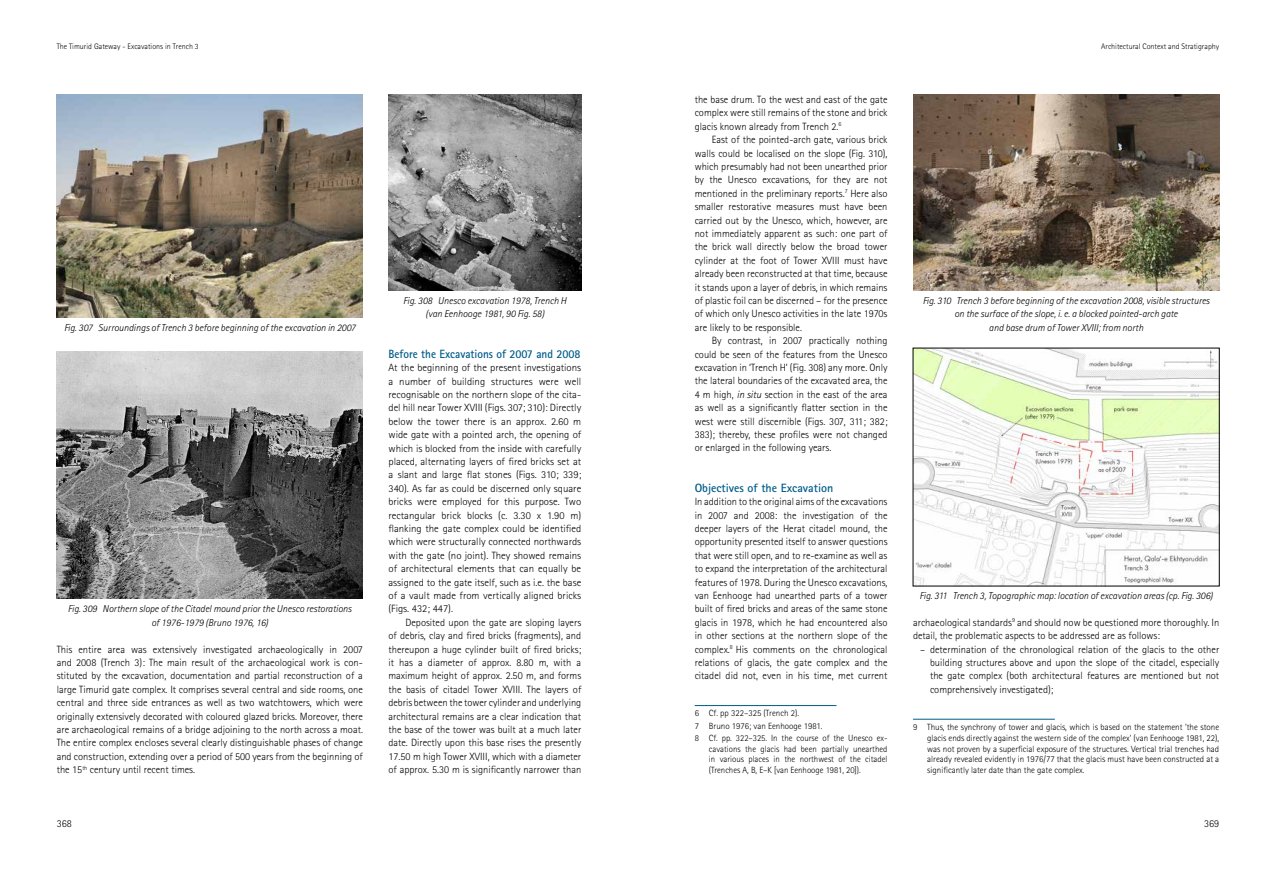
<style>
.page{position:relative;width:1276px;height:879px;background:#fff}
.page>*{position:absolute;margin:0;border:0;box-sizing:border-box;transform-origin:0 0}
.t1{font:700 12px "Rotis Sans Serif Std";color:#005c89;scale:.94 1}
.t2{font:700 12px "Rotis Sans Serif Std";color:#005c89}
.t3{font:300 10.5px/13.4px "Rotis Sans Serif Std";color:#000;text-align:justify}
.t4{font:italic 300 10px/13.4px "Rotis Sans Serif Std";color:#000;text-align:center}
.t5{font:300 9px/10.8px "Rotis Sans Serif Std";color:#000;text-align:justify}
.t6{font:300 8px "Rotis Sans Serif Std";color:#000}
.s1{font-style:italic}
</style>
<div class="page">
<hr style="left:913px;top:719px;width:141px;height:1px;background:#005c89">
<hr style="left:694px;top:705px;width:142px;height:1px;background:#005c89">
<img style="left:57px;top:95px;width:306px;height:222px">
<img style="left:913px;top:95px;width:306px;height:196px">
<img style="left:388px;top:95px;width:193px;height:196px">
<img style="left:915px;top:350px;width:302px;height:234px">
<img style="left:57px;top:351px;width:306px;height:248px">
<p class="t6" style="left:57px;top:42px;width:144px">The Timurid Gateway - Excavations in Trench 3</p>
<p class="t6" style="left:1101px;top:42px;width:120px">Architectural Context and Stratigraphy</p>
<p class="t4" style="left:64px;top:321px;width:293px">Fig. 307 Surroundings of Trench 3 before beginning of the excavation in 2007</p>
<p class="t4" style="left:68px;top:602px;width:285px">Fig. 309 Northern slope of the Citadel mound prior the Unesco restorations of 1976-1979 (Bruno 1976, 16)</p>
<p class="t3" style="left:57px;top:642px;width:308px">This entire area was extensively investigated archaeologically in 2007 and 2008 (Trench 3): The main result of the archaeological work is con&shy;stituted by the excavation, documentation and partial reconstruction of a large Timurid gate complex. It comprises several central and side rooms, one central and three side entrances as well as two watchtowers, which were originally extensively decorated with coloured glazed bricks. Moreover, there are archaeological remains of a bridge adjoining to the north across a moat.<br>The entire complex encloses several clearly distinguishable phases of change and construction, extending over a period of 500 years from the beginning of the 15<sup>th</sup> century until recent times.</p>
<p class="t4" style="left:403px;top:294px;width:165px">Fig. 308 Unesco excavation 1978, Trench H (van Eenhooge 1981, 90 Fig. 58)</p>
<p class="t1" style="left:388px;top:346px;width:206px">Before the Excavations of 2007 and 2008</p>
<p class="t3" style="left:388px;top:361px;width:194px">At the beginning of the present investigations a number of building structures were well recognisable on the northern slope of the cita&shy;del hill near Tower XVIII (Figs. 307; 310): Directly below the tower there is an approx. 2.60 m wide gate with a pointed arch, the opening of which is blocked from the inside with carefully placed, alternating layers of fired bricks set at a slant and large flat stones (Figs. 310; 339; 340). As far as could be discerned only square bricks were employed for this purpose. Two rectangular brick blocks (c. 3.30 x 1.90 m) flanking the gate complex could be identified which were structurally connected northwards with the gate (no joint). They showed remains of architectural elements that can equally be assigned to the gate itself, such as i.e. the base of a vault made from vertically aligned bricks (Figs. 432; 447).</p>
<p class="t3" style="left:388px;top:615px;width:194px;text-indent:17px">Deposited upon the gate are sloping layers of debris, clay and fired bricks (fragments), and thereupon a huge cylinder built of fired bricks; it has a diameter of approx. 8.80 m, with a maximum height of approx. 2.50 m, and forms the basis of citadel Tower XVIII. The layers of debris between the tower cylinder and underlying architectural remains are a clear indication that the base of the tower was built at a much later date. Directly upon this base rises the presently 17.50 m high Tower XVIII, which with a diameter of approx. 5.30 m is significantly narrower than</p>
<p class="t3" style="left:694px;top:93px;width:194px">the base drum. To the west and east of the gate complex were still remains of the stone and brick glacis known already from Trench 2.<sup>6</sup></p>
<p class="t3" style="left:694px;top:133px;width:194px;text-indent:17px">East of the pointed-arch gate, various brick walls could be localised on the slope (Fig. 310), which presumably had not been unearthed prior by the Unesco excavations, for they are not mentioned in the preliminary reports.<sup>7</sup> Here also smaller restorative measures must have been carried out by the Unesco, which, however, are not immediately apparent as such: one part of the brick wall directly below the broad tower cylinder at the foot of Tower XVIII must have already been reconstructed at that time, because it stands upon a layer of debris, in which remains of plastic foil can be discerned – for the presence of which only Unesco activities in the late 1970s are likely to be responsible.</p>
<p class="t3" style="left:694px;top:334px;width:194px;text-indent:17px">By contrast, in 2007 practically nothing could be seen of the features from the Unesco excavation in ‘Trench H’ (Fig. 308) any more. Only the lateral boundaries of the excavated area, the 4 m high, <span class="s1">in situ</span> section in the east of the area as well as a significantly flatter section in the west were still discernible (Figs. 307, 311; 382; 383); thereby, these profiles were not changed or enlarged in the following years.</p>
<p class="t2" style="left:694px;top:480px;width:140px">Objectives of the Excavation</p>
<p class="t3" style="left:694px;top:495px;width:194px">In addition to the original aims of the excavations in 2007 and 2008: the investigation of the deeper layers of the Herat citadel mound, the opportunity presented itself to answer questions that were still open, and to re-examine as well as to expand the interpretation of the architectural features of 1978. During the Unesco excavations, van Eenhooge had unearthed parts of a tower built of fired bricks and areas of the same stone glacis in 1978, which he had encountered also in other sections at the northern slope of the complex.<sup>8</sup> His comments on the chronological relations of glacis, the gate complex and the citadel did not, even in his time, met current</p>
<p class="t5" style="left:694px;top:707px;width:193px;line-height:12.2px;text-align:left">6 Cf. pp 322–325 (Trench 2).<br>7 Bruno 1976; van Eenhooge 1981.<br>8 Cf. pp. 322–325. In the course of the Unesco ex-</p>
<p class="t5" style="left:709px;top:743px;width:180px">cavations the glacis had been partially unearthed in various places in the northwest of the citadel (Trenches A, B, E–K [van Eenhooge 1981, 20]).</p>
<p class="t4" style="left:922px;top:294px;width:288px">Fig. 310 Trench 3 before beginning of the excavation 2008, visible structures on the surface of the slope, i. e. a blocked pointed-arch gate<br>and base drum of Tower XVIII; from north</p>
<p class="t4" style="left:919px;top:589px;width:295px">Fig. 311 Trench 3, Topographic map: location of excavation areas (cp. Fig. 306)</p>
<p class="t3" style="left:913px;top:615px;width:308px">archaeological standards<sup>9</sup> and should now be questioned more thoroughly. In detail, the problematic aspects to be addressed are as follows:</p>
<p class="t3" style="left:930px;top:642px;width:291px;text-indent:-10px">– determination of the chronological relation of the glacis to the other building structures above and upon the slope of the citadel, especially the gate complex (both architectural features are mentioned but not comprehensively investigated);</p>
<p class="t5" style="left:927px;top:721px;width:293px;text-indent:-14px">9 Thus, the synchrony of tower and glacis, which is based on the statement 'the stone glacis ends directly against the western side of the complex' (van Eenhooge 1981, 22), was not proven by a superficial exposure of the structures. Vertical trial trenches had already revealed evidently in 1976/77 that the glacis must have been constructed at a significantly later date than the gate complex.</p>
<p class="t3" style="left:57px;top:816px;width:17px">368</p>
<p class="t3" style="left:1204px;top:816px;width:17px">369</p>
</div>
